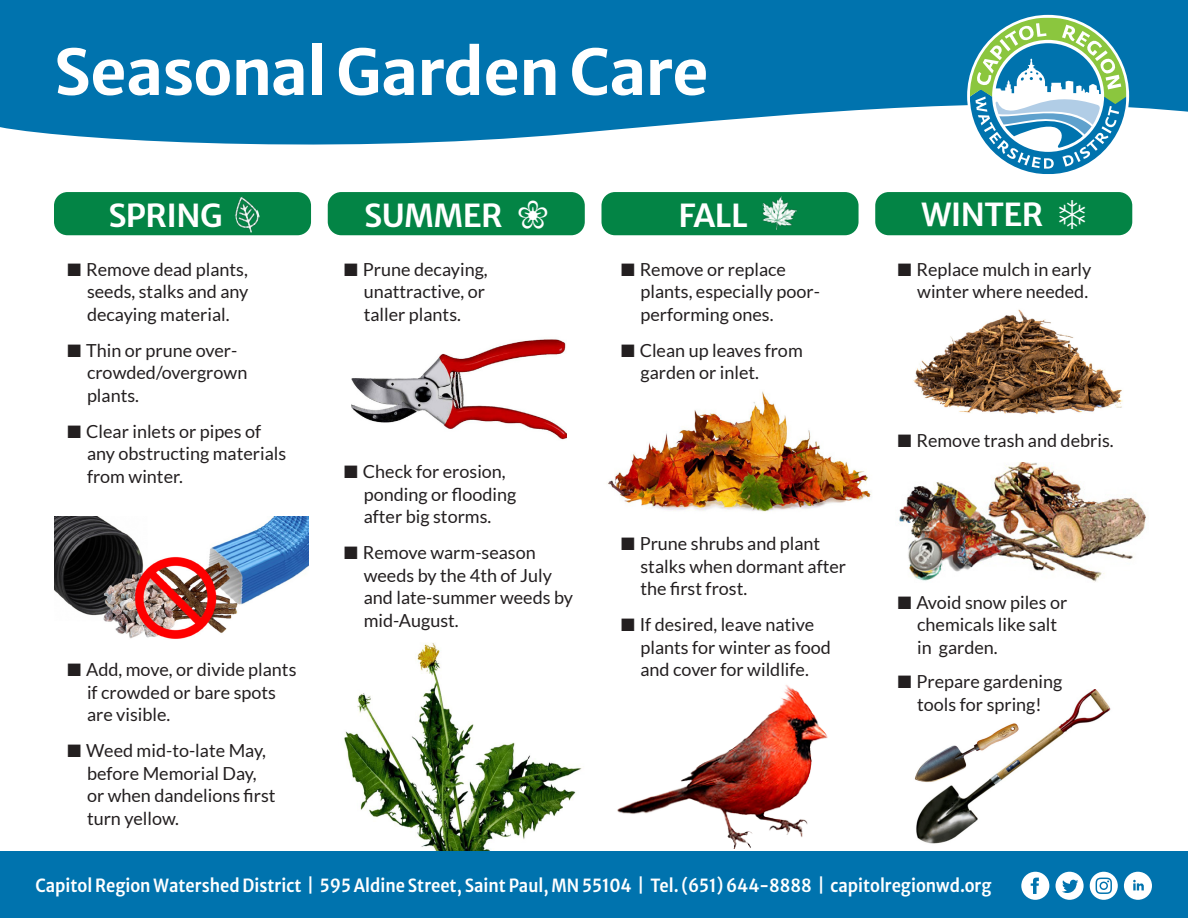
<style>
.page{position:relative;width:1188px;height:918px;background:#fff}
.page>*{position:absolute;margin:0;border:0;box-sizing:border-box;transform-origin:0 0}
.t1{font:700 63px "Merriweather Sans";letter-spacing:-.01em;color:#fff}
.t2{font:600 31.5px "Merriweather Sans";letter-spacing:-.02em;color:#fff}
.t3{font:18px/22.5px "Lato";color:#231f20}
.t4{font:600 18px "Merriweather Sans";color:#fff;scale:.9 1}
</style>
<div class="page">
<img style="left:914px;top:690px;width:197px;height:154px">
<img style="left:336px;top:643px;width:254px;height:209px">
<div style="left:54px;top:192px;width:257px;height:43px;background:#038445;border-radius:14px"></div>
<div style="left:328px;top:192px;width:257px;height:43px;background:#038445;border-radius:14px"></div>
<div style="left:602px;top:192px;width:257px;height:43px;background:#038445;border-radius:14px"></div>
<div style="left:875px;top:192px;width:257px;height:43px;background:#038445;border-radius:14px"></div>
<img style="left:762px;top:196px;width:35px;height:34px">
<img style="left:230px;top:196px;width:33px;height:40px">
<img style="left:54px;top:516px;width:255px;height:123px">
<img style="left:351px;top:339px;width:216px;height:101px">
<img style="left:607px;top:391px;width:265px;height:121px">
<img style="left:617px;top:685px;width:211px;height:164px">
<img style="left:913px;top:309px;width:210px;height:106px">
<img style="left:899px;top:463px;width:247px;height:119px">
<svg style="left:0;top:0;width:1188px;height:145px;background:#1b81b6"></svg>
<svg style="left:970px;top:18px;width:156px;height:156px"></svg>
<div style="left:0;top:852px;width:1188px;height:66px;background:#0073ae"></div>
<svg style="left:1021px;top:872px;width:28px;height:28px"></svg>
<svg style="left:1056px;top:872px;width:28px;height:28px"></svg>
<svg style="left:1090px;top:872px;width:28px;height:28px"></svg>
<svg style="left:1124px;top:872px;width:28px;height:28px"></svg>
<p class="t1" style="left:54px;top:17px;width:656px">Seasonal Garden Care</p>
<p class="t2" style="left:108px;top:188px;width:116px">SPRING</p>
<p class="t2" style="left:364px;top:188px;width:140px">SUMMER</p>
<p class="t2" style="left:678px;top:188px;width:71px">FALL</p>
<p class="t2" style="left:922px;top:187px;width:123px">WINTER</p>
<p class="t3" style="left:87px;top:258px;width:163px;text-align:justify;text-indent:-20px">■ Remove dead plants, seeds, stalks and any decaying material.</p>
<p class="t3" style="left:87px;top:339px;width:162px;text-indent:-20px">■ Thin or prune over&shy;crowded/overgrown plants.</p>
<p class="t3" style="left:87px;top:420px;width:201px;text-indent:-20px">■ Clear inlets or pipes of any obstructing materials from winter.</p>
<p class="t3" style="left:364px;top:258px;width:125px;text-indent:-20px">■ Prune decaying, unattractive, or taller plants.</p>
<p class="t3" style="left:640px;top:258px;width:181px;text-indent:-20px">■ Remove or replace plants, especially poor&shy;performing ones.</p>
<p class="t3" style="left:640px;top:339px;width:164px;text-indent:-20px">■ Clean up leaves from garden or inlet.</p>
<p class="t3" style="left:898px;top:258px;width:195px;text-align:right">■ Replace mulch in early winter where needed.</p>
<p class="t3" style="left:898px;top:429px;width:217px">■ Remove trash and debris.</p>
<p class="t3" style="left:364px;top:460px;width:154px;text-indent:-20px">■ Check for erosion, ponding or flooding after big storms.</p>
<p class="t3" style="left:364px;top:541px;width:211px;text-indent:-20px">■ Remove warm-season weeds by the 4th of July and late-summer weeds by mid-August.</p>
<p class="t3" style="left:640px;top:532px;width:207px;text-indent:-20px">■ Prune shrubs and plant stalks when dormant after the first frost.</p>
<p class="t3" style="left:640px;top:613px;width:192px;text-indent:-20px">■ If desired, leave native plants for winter as food and cover for wildlife.</p>
<p class="t3" style="left:917px;top:591px;width:152px;text-indent:-20px">■ Avoid snow piles or chemicals like salt in garden.</p>
<p class="t3" style="left:898px;top:670px;width:166px;text-align:center">■ Prepare gardening tools for spring!</p>
<p class="t3" style="left:87px;top:658px;width:211px;text-indent:-20px">■ Add, move, or divide plants if crowded or bare spots are visible.</p>
<p class="t3" style="left:87px;top:739px;width:190px;text-indent:-20px">■ Weed mid-to-late May, before Memorial Day, or when dandelions first turn yellow.</p>
<p class="t4" style="left:35px;top:870px;width:1064px">Capitol Region Watershed District | 595 Aldine Street, Saint Paul, MN 55104 | Tel. (651) 644-8888 | capitolregionwd.org</p>
</div>
